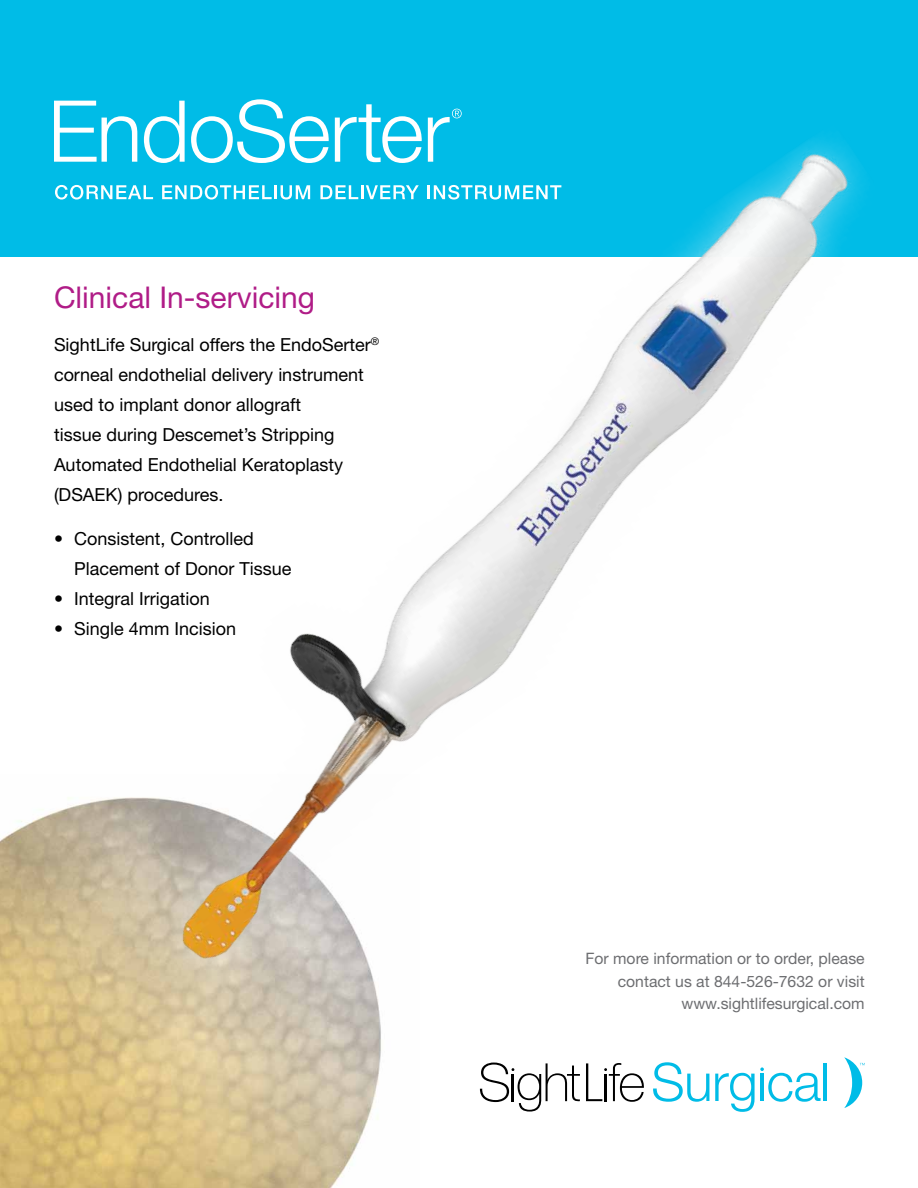
<style>
.page{position:relative;width:918px;height:1188px;background:#fff}
.page>*{position:absolute;margin:0;border:0;box-sizing:border-box;transform-origin:0 0}
.t1{font:30px "Helvetica Neue LT Pro";color:#b01c87}
.t2{font:18px/30px "Helvetica Neue LT Pro";color:#000}
.t3{font:15.75px/22.5px "Helvetica Neue LT Pro";color:#6d6e71;text-align:right}
</style>
<div class="page">
<div style="left:0;top:0;width:918px;height:256px;background:#00bce7"></div>
<img style="left:0;top:1012px;width:381px;height:176px">
<img style="left:0;top:100px;width:918px;height:912px">
<svg style="left:586px;top:1063px;width:58px;height:39px"></svg>
<svg style="left:480px;top:1063px;width:100px;height:49px"></svg>
<svg style="left:653px;top:1062px;width:56px;height:40px"></svg>
<hr style="left:824px;top:1063px;width:3px;height:38px;background:#00bce7">
<svg style="left:715px;top:1067px;width:106px;height:45px"></svg>
<svg style="left:844px;top:1057px;width:21px;height:51px"></svg>
<svg style="left:54px;top:101px;width:83px;height:61px"></svg>
<svg style="left:144px;top:101px;width:41px;height:62px"></svg>
<svg style="left:191px;top:99px;width:138px;height:64px"></svg>
<svg style="left:335px;top:104px;width:87px;height:59px"></svg>
<svg style="left:428px;top:109px;width:34px;height:53px"></svg>
<svg style="left:55px;top:185px;width:98px;height:15px"></svg>
<svg style="left:162px;top:185px;width:110px;height:15px"></svg>
<hr style="left:274px;top:185px;width:3px;height:14px;background:#fff">
<svg style="left:281px;top:185px;width:29px;height:15px"></svg>
<svg style="left:320px;top:185px;width:99px;height:14px"></svg>
<hr style="left:427px;top:185px;width:3px;height:14px;background:#fff">
<svg style="left:434px;top:185px;width:127px;height:15px"></svg>
<h1 class="t1" style="left:54px;top:279px;width:263px">Clinical In-servicing</h1>
<p class="t2" style="left:54px;top:330px;width:327px">SightLife Surgical offers the EndoSerter<sup>® </sup>corneal endothelial delivery instrument used to implant donor allograft<br>tissue during Descemet’s Stripping Automated Endothelial Keratoplasty (DSAEK) procedures.</p>
<p class="t2" style="left:74px;top:523px;width:219px;text-indent:-20px">• Consistent, Controlled<br>Placement of Donor Tissue</p>
<p class="t2" style="left:54px;top:583px;width:157px">• Integral Irrigation</p>
<p class="t2" style="left:54px;top:613px;width:184px">• Single 4mm Incision</p>
<p class="t3" style="left:585px;top:947px;width:281px">For more information or to order, please contact us at 844-526-7632 or visit www.sightlifesurgical.com</p>
</div>
